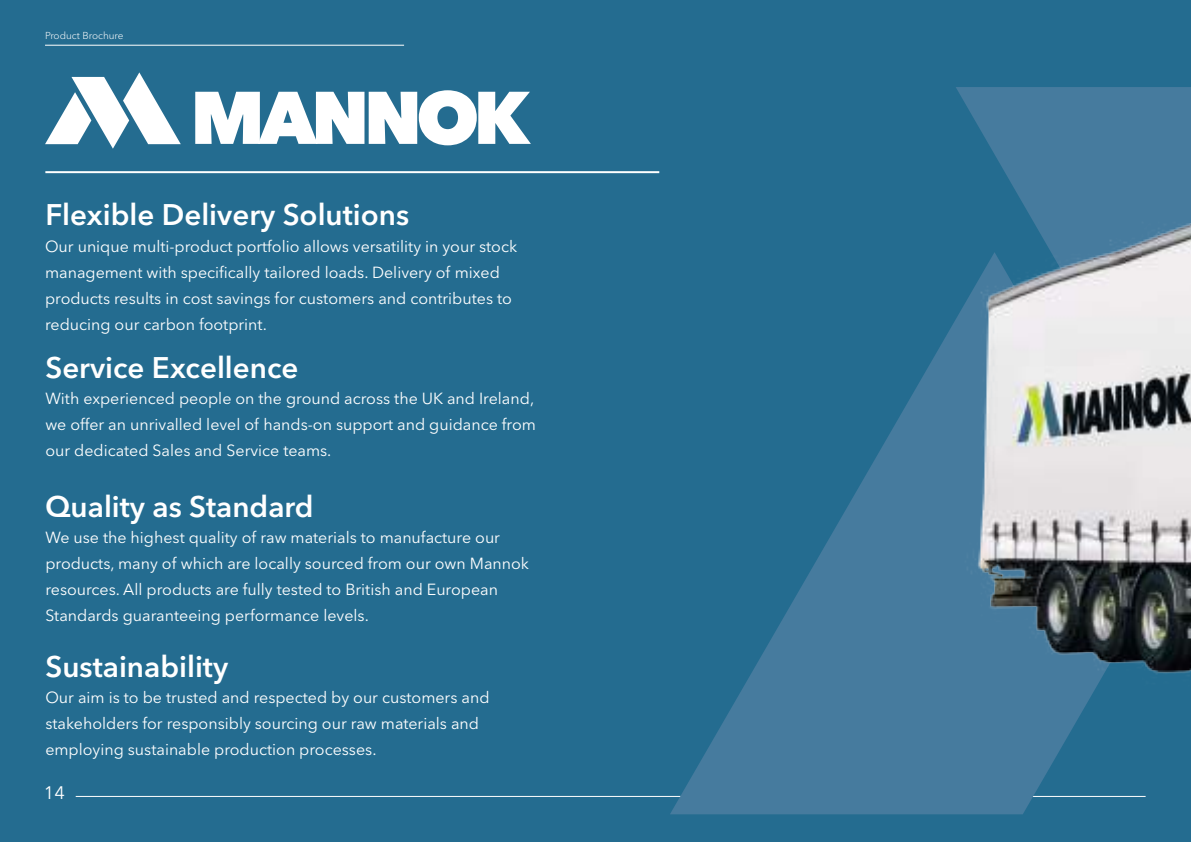
<style>
.page{position:relative;width:1191px;height:842px;background:#246c90}
.page>*{position:absolute;margin:0;border:0;box-sizing:border-box;transform-origin:0 0}
.t1{font:600 29.6px "Avenir Next LT Pro";color:#fff}
.t2{font:18px "Avenir Next LT Pro";color:#fff}
.t3{font:16px/26px "Avenir Next LT Pro";color:#fff}
.t4{font:300 10px "Avenir Next LT Pro";color:#fff}
</style>
<div class="page">
<hr style="left:76px;top:796px;width:1069px;height:1px;background:#fff">
<hr style="left:45px;top:45px;width:359px;height:1px;background:#fff">
<hr style="left:45px;top:171px;width:614px;height:2px;background:#fff">
<svg style="left:45px;top:72px;width:136px;height:77px"></svg>
<svg style="left:195px;top:90px;width:336px;height:55px"></svg>
<svg style="left:670px;top:389px;width:246px;height:425px"></svg>
<img style="left:916px;top:87px;width:275px;height:728px">
<p class="t4" style="left:45px;top:29px;width:80px">Product Brochure</p>
<h1 class="t1" style="left:45px;top:197px;width:365px">Flexible Delivery Solutions</h1>
<p class="t3" style="left:45px;top:233px;width:474px">Our unique multi-product portfolio allows versatility in your stock management with specifically tailored loads. Delivery of mixed products results in cost savings for customers and contributes to reducing our carbon footprint.</p>
<h1 class="t1" style="left:45px;top:349px;width:254px">Service Excellence</h1>
<p class="t3" style="left:45px;top:385px;width:492px;text-align:justify">With experienced people on the ground across the UK and Ireland, we offer an unrivalled level of hands-on support and guidance from our dedicated Sales and Service teams.</p>
<h1 class="t1" style="left:45px;top:489px;width:270px">Quality as Standard</h1>
<p class="t3" style="left:45px;top:525px;width:485px">We use the highest quality of raw materials to manufacture our products, many of which are locally sourced from our own Mannok resources. All products are fully tested to British and European Standards guaranteeing performance levels.</p>
<h1 class="t1" style="left:45px;top:648px;width:184px">Sustainability</h1>
<p class="t3" style="left:45px;top:684px;width:446px">Our aim is to be trusted and respected by our customers and stakeholders for responsibly sourcing our raw materials and employing sustainable production processes.</p>
<p class="t2" style="left:44px;top:782px;width:22px">14</p>
</div>
